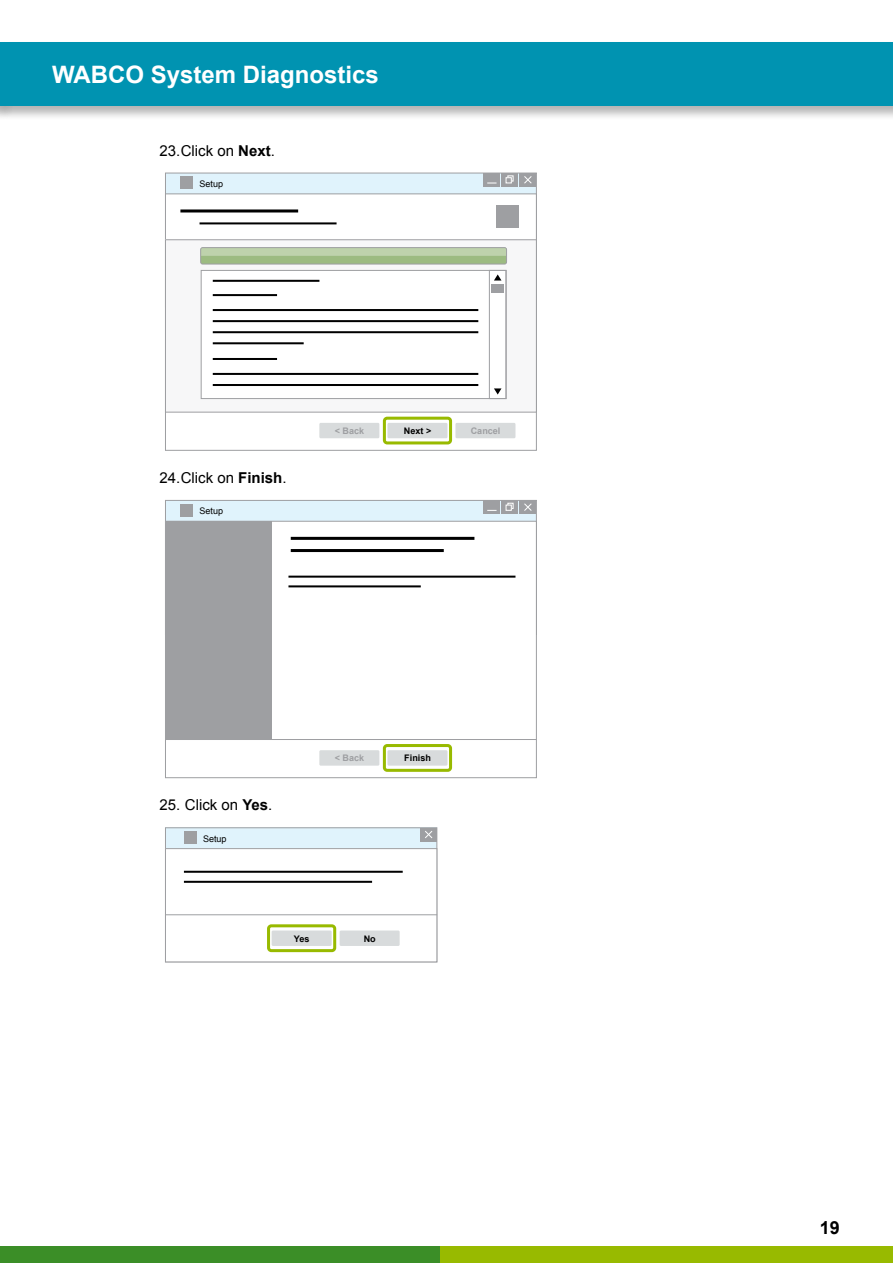
<style>
.page{position:relative;width:893px;height:1263px;background:#fff}
.page>*{position:absolute;margin:0;border:0;box-sizing:border-box;transform-origin:0 0}
.t1{font:700 24px "Arial";color:#fff}
.t2{font:700 18px "Arial";color:#000}
.t3{font:15px "Arial";color:#000}
.t4{font:700 9px "Arial";color:#9e9fa2}
.t5{font:700 9px "Arial";color:#000}
.t6{font:9px "Arial";color:#000}
.s1{font-weight:700}
</style>
<div class="page">
<div style="left:0;top:1246px;width:440px;height:17px;background:#3b8e27"></div>
<div style="left:440px;top:1246px;width:453px;height:17px;background:#98ba00"></div>
<div style="left:0;top:40px;width:893px;height:80px;background:#000;opacity:.3"></div>
<div style="left:0;top:43px;width:893px;height:63px;background:#0093b1"></div>
<div style="left:165px;top:173px;width:371px;height:134px;background:#e0f3fc"></div>
<div style="left:165px;top:194px;width:371px;height:256px;background:#fff"></div>
<div style="left:165px;top:240px;width:371px;height:172px;background:#f7f7f8"></div>
<div style="left:165px;top:239px;width:372px;height:174px;border:1px solid #9e9fa2"></div>
<div style="left:519px;top:173px;width:17px;height:14px;background:#9e9fa2"></div>
<div style="left:501px;top:173px;width:17px;height:14px;background:#9e9fa2"></div>
<div style="left:483px;top:173px;width:17px;height:14px;background:#9e9fa2"></div>
<svg style="left:524px;top:176px;width:8px;height:8px"></svg>
<div style="left:507px;top:175px;width:7px;height:7px;border:1px solid #fff"></div>
<svg style="left:506px;top:177px;width:6px;height:6px"></svg>
<div style="left:201px;top:270px;width:305px;height:129px;background:#fff"></div>
<div style="left:201px;top:270px;width:306px;height:129px;border:1px solid #9e9fa2"></div>
<hr style="left:213px;top:280px;width:106px;height:2px;background:#000">
<hr style="left:213px;top:294px;width:64px;height:2px;background:#000">
<hr style="left:213px;top:309px;width:265px;height:2px;background:#000">
<hr style="left:213px;top:320px;width:265px;height:2px;background:#000">
<hr style="left:213px;top:331px;width:265px;height:2px;background:#000">
<hr style="left:213px;top:342px;width:91px;height:2px;background:#000">
<hr style="left:213px;top:358px;width:64px;height:2px;background:#000">
<hr style="left:213px;top:373px;width:265px;height:2px;background:#000">
<hr style="left:213px;top:384px;width:265px;height:2px;background:#000">
<div style="left:383px;top:417px;width:69px;height:27px;border:3px solid #98ba00;border-radius:3px"></div>
<div style="left:387px;top:423px;width:60px;height:15px;background:#d8dbdc"></div>
<div style="left:319px;top:423px;width:60px;height:15px;background:#d8dbdc"></div>
<div style="left:455px;top:423px;width:60px;height:15px;background:#d8dbdc"></div>
<div style="left:489px;top:270px;width:18px;height:129px;border:1px solid #9e9fa2"></div>
<svg style="left:494px;top:274px;width:7px;height:7px"></svg>
<svg style="left:494px;top:388px;width:7px;height:7px"></svg>
<div style="left:492px;top:284px;width:12px;height:9px;background:#9e9fa2"></div>
<hr style="left:180px;top:209px;width:118px;height:3px;background:#000">
<hr style="left:200px;top:222px;width:137px;height:2px;background:#000">
<div style="left:180px;top:177px;width:13px;height:12px;background:#9e9fa2"></div>
<div style="left:497px;top:205px;width:22px;height:23px;background:#9e9fa2"></div>
<svg style="left:200px;top:247px;width:307px;height:18px;background:#adc39a"></svg>
<div style="left:165px;top:500px;width:371px;height:134px;background:#e0f3fc"></div>
<div style="left:165px;top:521px;width:371px;height:257px;background:#fff"></div>
<div style="left:519px;top:500px;width:17px;height:14px;background:#9e9fa2"></div>
<div style="left:501px;top:500px;width:17px;height:14px;background:#9e9fa2"></div>
<div style="left:483px;top:500px;width:17px;height:14px;background:#9e9fa2"></div>
<svg style="left:524px;top:503px;width:8px;height:8px"></svg>
<div style="left:507px;top:503px;width:7px;height:6px;border:1px solid #fff"></div>
<div style="left:506px;top:504px;width:6px;height:7px;border:1px solid #fff"></div>
<div style="left:180px;top:504px;width:13px;height:13px;background:#9e9fa2"></div>
<hr style="left:165px;top:739px;width:371px;height:1px;background:#9e9fa2">
<hr style="left:291px;top:537px;width:183px;height:3px;background:#000">
<hr style="left:291px;top:549px;width:153px;height:3px;background:#000">
<hr style="left:288px;top:576px;width:227px;height:2px;background:#000">
<hr style="left:288px;top:585px;width:133px;height:2px;background:#000">
<div style="left:165px;top:521px;width:107px;height:218px;background:#9e9fa2"></div>
<div style="left:387px;top:750px;width:60px;height:16px;background:#d8dbdc"></div>
<div style="left:319px;top:750px;width:60px;height:16px;background:#d8dbdc"></div>
<div style="left:383px;top:744px;width:69px;height:28px;border:3px solid #98ba00;border-radius:3px"></div>
<div style="left:165px;top:828px;width:272px;height:134px;background:#e0f3fc"></div>
<div style="left:420px;top:828px;width:17px;height:13px;background:#9e9fa2"></div>
<svg style="left:425px;top:831px;width:8px;height:7px"></svg>
<div style="left:165px;top:849px;width:272px;height:113px;background:#fff"></div>
<div style="left:165px;top:848px;width:272px;height:114px;border:1px solid #9e9fa2"></div>
<hr style="left:184px;top:871px;width:219px;height:2px;background:#000">
<hr style="left:184px;top:881px;width:188px;height:2px;background:#000">
<div style="left:267px;top:924px;width:69px;height:28px;border:3px solid #98ba00;border-radius:3px"></div>
<div style="left:272px;top:930px;width:60px;height:16px;background:#d8dbdc"></div>
<div style="left:340px;top:930px;width:60px;height:16px;background:#d8dbdc"></div>
<div style="left:184px;top:831px;width:13px;height:13px;background:#9e9fa2"></div>
<hr style="left:165px;top:914px;width:272px;height:1px;background:#9e9fa2">
<h1 class="t1" style="left:52px;top:59px;width:328px">WABCO System Diagnostics</h1>
<p class="t3" style="left:159px;top:140px;width:117px">23.Click on <span class="s1">Next</span>.</p>
<p class="t6" style="left:199px;top:178px;width:25px">Setup</p>
<p class="t3" style="left:159px;top:468px;width:129px">24.Click on <span class="s1">Finish</span>.</p>
<p class="t6" style="left:200px;top:505px;width:25px">Setup</p>
<p class="t4" style="left:335px;top:425px;width:31px">&lt; Back</p>
<p class="t5" style="left:404px;top:425px;width:29px">Next &gt;</p>
<p class="t4" style="left:471px;top:425px;width:31px">Cancel</p>
<p class="t3" style="left:159px;top:795px;width:114px">25. Click on <span class="s1">Yes</span>.</p>
<p class="t6" style="left:203px;top:833px;width:25px">Setup</p>
<p class="t4" style="left:335px;top:752px;width:31px">&lt; Back</p>
<p class="t5" style="left:404px;top:752px;width:28px">Finish</p>
<p class="t5" style="left:294px;top:932px;width:17px">Yes</p>
<p class="t5" style="left:364px;top:932px;width:14px">No</p>
<p class="t2" style="left:820px;top:1215px;width:22px">19</p>
</div>
